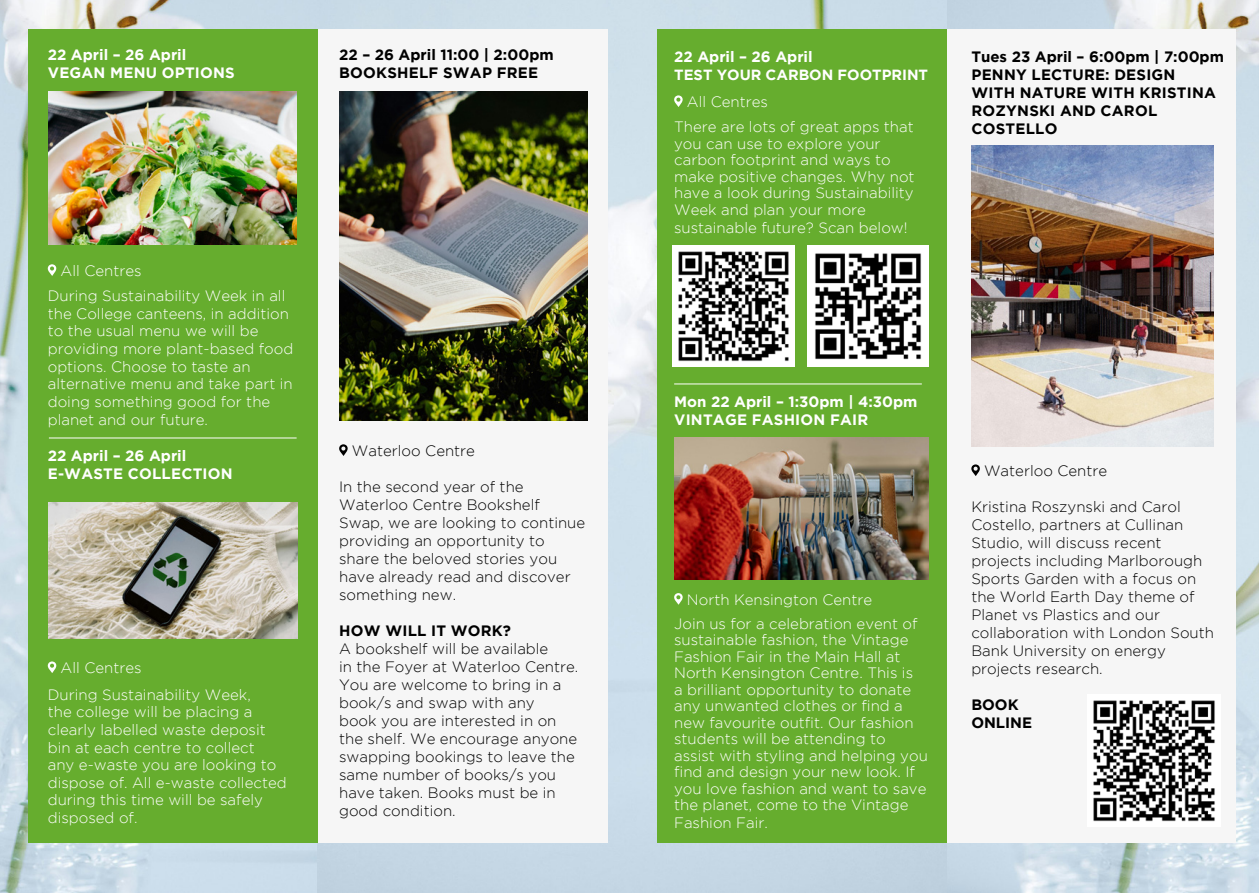
<style>
.page{position:relative;width:1259px;height:893px;background:#fff}
.page>*{position:absolute;margin:0;border:0;box-sizing:border-box;transform-origin:0 0}
.t1{font:300 15px/16.5px "Gotham";color:#fff}
.t2{font:300 15px/18px "Gotham";color:#000}
.t3{font:700 15px/18px "Gotham";letter-spacing:.015em;color:#000}
.t4{font:700 15px/18px "Gotham";color:#fff}
.t5{font:700 14.7px "Gotham";color:#fff}
</style>
<div class="page">
<img style="left:946px;top:0;width:313px;height:893px">
<img style="left:0;top:0;width:318px;height:893px">
<img style="left:318px;top:0;width:628px;height:893px">
<div style="left:29px;top:30px;width:289px;height:813px;background:#66ad2e"></div>
<div style="left:318px;top:30px;width:289px;height:813px;background:#f6f6f6"></div>
<div style="left:946px;top:30px;width:289px;height:813px;background:#f6f6f6"></div>
<div style="left:657px;top:30px;width:289px;height:813px;background:#66ad2e"></div>
<svg style="left:48px;top:264px;width:8px;height:12px"></svg>
<svg style="left:48px;top:661px;width:8px;height:12px"></svg>
<svg style="left:339px;top:444px;width:9px;height:12px"></svg>
<svg style="left:674px;top:95px;width:8px;height:12px"></svg>
<svg style="left:674px;top:593px;width:8px;height:12px"></svg>
<svg style="left:971px;top:464px;width:9px;height:12px"></svg>
<img style="left:674px;top:437px;width:255px;height:142px">
<img style="left:672px;top:245px;width:122px;height:122px">
<img style="left:807px;top:245px;width:122px;height:122px">
<img style="left:971px;top:145px;width:242px;height:301px">
<img style="left:339px;top:91px;width:249px;height:329px">
<img style="left:49px;top:91px;width:248px;height:153px">
<img style="left:49px;top:503px;width:249px;height:135px">
<img style="left:1093px;top:700px;width:122px;height:121px">
<hr style="left:49px;top:438px;width:248px;height:1px;background:#fff">
<hr style="left:674px;top:384px;width:248px;height:1px;background:#fff">
<p class="t4" style="left:48px;top:45px;width:189px">22 April – 26 April<br>VEGAN MENU OPTIONS</p>
<p class="t3" style="left:339px;top:45px;width:216px">22 – 26 April 11:00 | 2:00pm<br>BOOKSHELF SWAP FREE</p>
<p class="t1" style="left:48px;top:258px;width:239px;line-height:25.2px;text-indent:13px">All Centres<br>During Sustainability Week in all</p>
<p class="t1" style="left:48px;top:304px;width:247px;line-height:17.7px">the College canteens, in addition to the usual menu we will be providing more plant-based food options. Choose to taste an alternative menu and take part in doing something good for the planet and our future.</p>
<p class="t4" style="left:48px;top:446px;width:186px">22 April – 26 April<br>E-WASTE COLLECTION</p>
<p class="t1" style="left:48px;top:654px;width:204px;line-height:26.7px;text-indent:13px">All Centres<br>During Sustainability Week,</p>
<p class="t1" style="left:48px;top:703px;width:240px;line-height:17.7px">the college will be placing a clearly labelled waste deposit bin at each centre to collect<br>any e-waste you are looking to dispose of. All e-waste collected during this time will be safely disposed of.</p>
<p class="t2" style="left:352px;top:441px;width:125px">Waterloo Centre</p>
<p class="t2" style="left:339px;top:477px;width:248px">In the second year of the<br>Waterloo Centre Bookshelf<br>Swap, we are looking to continue providing an opportunity to share the beloved stories you have already read and discover something new.</p>
<p class="t3" style="left:339px;top:621px;width:173px">HOW WILL IT WORK?</p>
<p class="t2" style="left:339px;top:639px;width:241px">A bookshelf will be available<br>in the Foyer at Waterloo Centre.<br>You are welcome to bring in a book/s and swap with any<br>book you are interested in on the shelf. We encourage anyone swapping bookings to leave the same number of books/s you have taken. Books must be in good condition.</p>
<p class="t4" style="left:674px;top:47px;width:140px">22 April – 26 April</p>
<p class="t5" style="left:674px;top:66px;width:255px">TEST YOUR CARBON FOOTPRINT</p>
<p class="t1" style="left:674px;top:89px;width:241px;line-height:25.2px;text-indent:13px">All Centres<br>There are lots of great apps that</p>
<p class="t1" style="left:674px;top:135px;width:242px">you can use to explore your carbon footprint and ways to make positive changes. Why not have a look during Sustainability<br>Week and plan your more</p>
<p class="t1" style="left:674px;top:219px;width:235px">sustainable future? Scan below!</p>
<p class="t3" style="left:971px;top:47px;width:254px">Tues 23 April – 6:00pm | 7:00pm<br>PENNY LECTURE: DESIGN<br>WITH NATURE WITH KRISTINA<br>ROZYNSKI AND CAROL<br>COSTELLO</p>
<p class="t4" style="left:674px;top:392px;width:245px">Mon 22 April – 1:30pm | 4:30pm<br>VINTAGE FASHION FAIR</p>
<p class="t1" style="left:674px;top:587px;width:245px;line-height:24px;text-indent:13px">North Kensington Centre<br>Join us for a celebration event of</p>
<p class="t1" style="left:674px;top:631px;width:255px">sustainable fashion, the Vintage<br>Fashion Fair in the Main Hall at<br>North Kensington Centre. This is<br>a brilliant opportunity to donate any unwanted clothes or find a new favourite outfit. Our fashion students will be attending to assist with styling and helping you find and design your new look. If you love fashion and want to save the planet, come to the Vintage</p>
<p class="t1" style="left:674px;top:814px;width:95px">Fashion Fair.</p>
<p class="t2" style="left:984px;top:461px;width:125px">Waterloo Centre</p>
<p class="t2" style="left:971px;top:497px;width:244px">Kristina Roszynski and Carol<br>Costello, partners at Cullinan<br>Studio, will discuss recent projects including Marlborough<br>Sports Garden with a focus on the World Earth Day theme of<br>Planet vs Plastics and our collaboration with London South<br>Bank University on energy projects research.</p>
<p class="t3" style="left:971px;top:695px;width:62px">BOOK<br>ONLINE</p>
</div>
